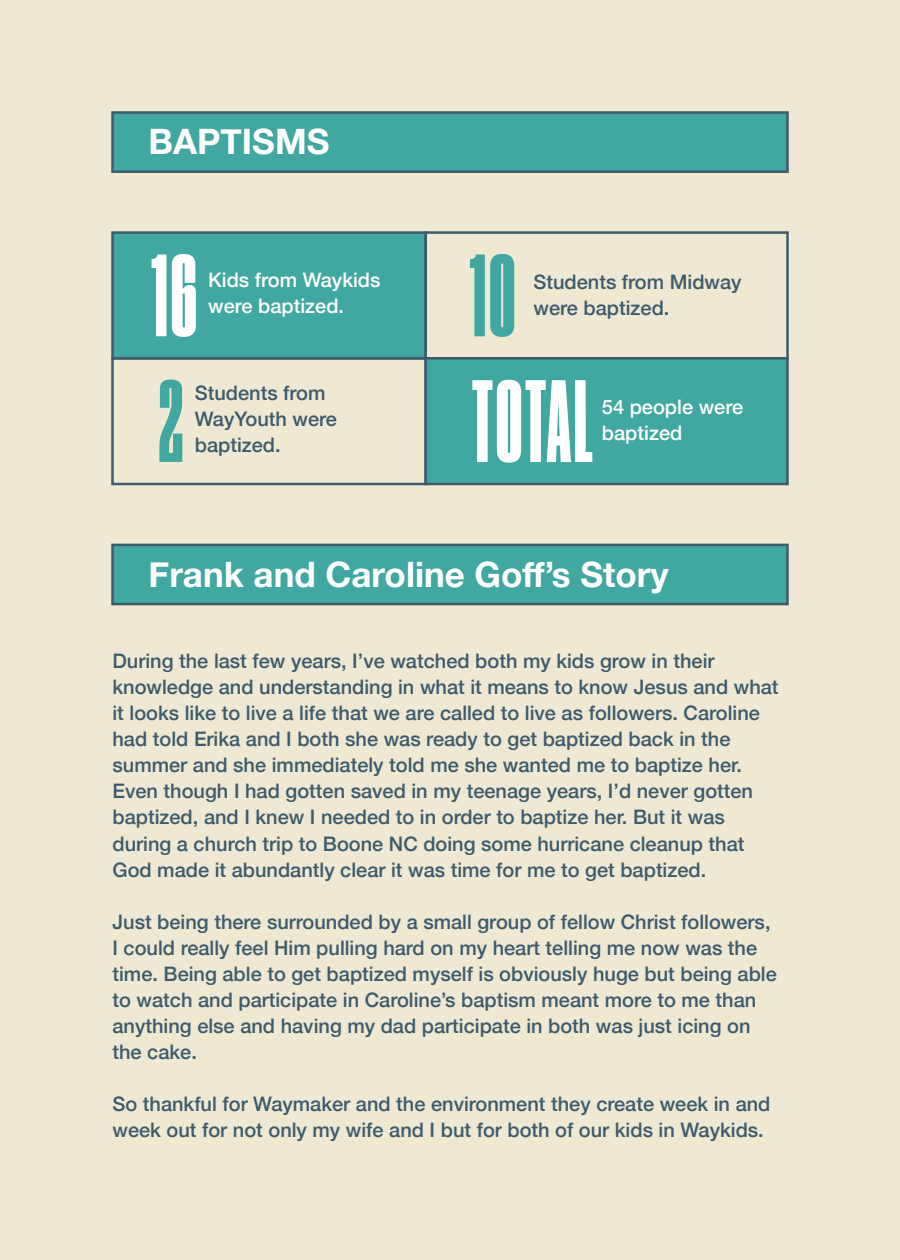
<style>
.page{position:relative;width:900px;height:1260px;background:#efe9d3}
.page>*{position:absolute;margin:0;border:0;box-sizing:border-box;transform-origin:0 0}
.t1{font:110px "Druk X Condensed Super";letter-spacing:.025em;color:#fff}
.t2{font:110px "Druk X Condensed Super";color:#41a7a1}
.t3{font:700 35px "Helvetica Neue";color:#fff}
.t4{font:500 20px/26px "Helvetica Neue";color:#3d5b6b}
.t5{font:500 20px/26px "Helvetica Neue";color:#fff}
</style>
<div class="page">
<div style="left:111px;top:231px;width:316px;height:129px;background:#41a7a1;border:2px solid #3e5b6b"></div>
<div style="left:424px;top:231px;width:365px;height:129px;border:2px solid #3e5b6b"></div>
<div style="left:424px;top:357px;width:365px;height:128px;background:#41a7a1;border:2px solid #3e5b6b"></div>
<div style="left:111px;top:357px;width:316px;height:128px;border:2px solid #3e5b6b"></div>
<div style="left:111px;top:111px;width:678px;height:62px;background:#41a7a1;border:2px solid #3e5b6b"></div>
<div style="left:111px;top:544px;width:678px;height:61px;background:#41a7a1;border:2px solid #3e5b6b"></div>
<h2 class="t3" style="left:149px;top:120px;width:182px">BAPTISMS</h2>
<h1 class="t1" style="left:151px;top:254px;width:47px">16</h1>
<p class="t5" style="left:208px;top:266px;width:174px">Kids from Waykids were baptized.</p>
<h1 class="t2" style="left:159px;top:380px;width:26px">2</h1>
<p class="t4" style="left:195px;top:379px;width:144px">Students from<br>WayYouth were baptized.</p>
<h1 class="t2" style="left:469px;top:255px;width:47px">10</h1>
<p class="t4" style="left:533px;top:269px;width:210px">Students from Midway were baptized.</p>
<h1 class="t1" style="left:472px;top:380px;width:123px">TOTAL</h1>
<p class="t5" style="left:602px;top:394px;width:143px">54 people were baptized</p>
<h2 class="t3" style="left:149px;top:553px;width:522px">Frank and Caroline Goff’s Story</h2>
<p class="t4" style="left:112px;top:648px;width:668px">During the last few years, I’ve watched both my kids grow in their knowledge and understanding in what it means to know Jesus and what it looks like to live a life that we are called to live as followers. Caroline had told Erika and I both she was ready to get baptized back in the summer and she immediately told me she wanted me to baptize her.<br>Even though I had gotten saved in my teenage years, I’d never gotten baptized, and I knew I needed to in order to baptize her. But it was during a church trip to Boone NC doing some hurricane cleanup that God made it abundantly clear it was time for me to get baptized.</p>
<p class="t4" style="left:112px;top:908px;width:666px">Just being there surrounded by a small group of fellow Christ followers, I could really feel Him pulling hard on my heart telling me now was the time. Being able to get baptized myself is obviously huge but being able to watch and participate in Caroline’s baptism meant more to me than anything else and having my dad participate in both was just icing on the cake.</p>
<p class="t4" style="left:112px;top:1090px;width:659px">So thankful for Waymaker and the environment they create week in and week out for not only my wife and I but for both of our kids in Waykids.</p>
</div>
